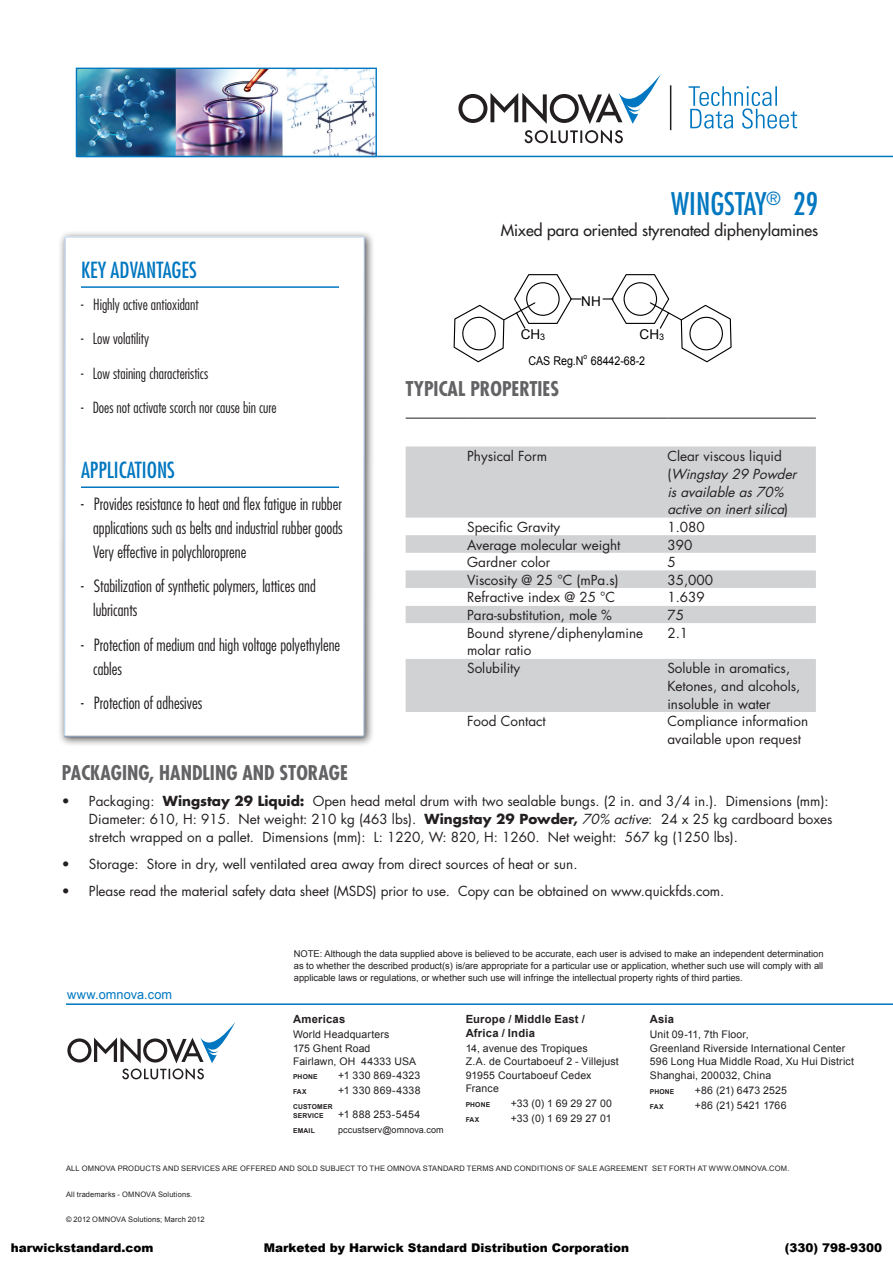
<style>
.page{position:relative;width:893px;height:1263px;background:#fff}
.page>*{position:absolute;margin:0;border:0;box-sizing:border-box;transform-origin:0 0}
.t1{font:condensed 30.3px "Futura Std";color:#0077c0}
.t2{font:condensed 21.6px "Futura Std";color:#0077c0}
.t3{font:700 condensed 19.8px "Futura Std";color:#636366}
.t4{font:300 condensed 16.5px/24px "Futura Std";color:#231f20}
.t5{font:500 15.75px "Futura Std";color:#231f20}
.t6{font:300 condensed 15px "Futura Std";color:#231f20}
.t7{font:13.5px/17.9px "Futura Std";color:#231f20}
.t8{font:italic 13.5px/17.9px "Futura Std";color:#231f20}
.t9{font:13.5px "Arial";color:#000}
.overview{font:12.75px "Arial";letter-spacing:.01em;color:#0077c0}
.t10{font:900 12px "Arial";color:#000}
.t11{font:12px "Arial";letter-spacing:-.005em;color:#000;scale:.89 1}
.location{font:700 11.25px/13.5px "Arial";letter-spacing:.02em;color:#231f20}
.location-2{font:10.5px/13.5px "Arial";letter-spacing:.015em;color:#231f20}
.location-3{font:10.5px "Arial";letter-spacing:-.005em;color:#231f20}
.t12{font:9.3px/12px "Arial";color:#231f20;text-align:justify}
.location-4{font:9px "Arial";letter-spacing:.01em;color:#231f20}
.location-5{font:7.5px "Arial";letter-spacing:.02em;color:#231f20}
.t13{font:7.5px "Arial";color:#000;scale:.89 1}
.location-6{font:700 6.75px/9px "Arial";letter-spacing:.025em;color:#231f20}
.s1{font-style:normal}
.s2{font-weight:700}
.s3{font-style:italic}
</style>
<div class="page">
<hr style="left:77px;top:156px;width:816px;height:1px;background:#0077c0">
<svg style="left:524px;top:130px;width:99px;height:14px"></svg>
<svg style="left:458px;top:74px;width:203px;height:50px"></svg>
<hr style="left:670px;top:85px;width:1px;height:45px;background:#231f20">
<img style="left:78px;top:70px;width:297px;height:85px">
<div style="left:76px;top:68px;width:301px;height:89px;border:1px solid #0077c0"></div>
<div style="left:57px;top:230px;width:318px;height:518px;background:#231f20;opacity:.75"></div>
<div style="left:61px;top:235px;width:307px;height:503px;background:#fff"></div>
<svg style="left:689px;top:86px;width:108px;height:43px"></svg>
<svg style="left:67px;top:1022px;width:168px;height:58px"></svg>
<hr style="left:66px;top:1003px;width:827px;height:2px;background:#0077c0">
<svg style="left:406px;top:446px;width:410px;height:266px;fill:#d1d2d4"></svg>
<svg style="left:406px;top:588px;width:410px;height:71px"></svg>
<hr style="left:406px;top:418px;width:61px;height:1px;background:#231f20">
<hr style="left:467px;top:418px;width:200px;height:1px;background:#231f20">
<hr style="left:667px;top:418px;width:149px;height:1px;background:#231f20">
<hr style="left:81px;top:286px;width:258px;height:2px;background:#0077c0">
<hr style="left:81px;top:486px;width:258px;height:2px;background:#0077c0">
<svg style="left:603px;top:274px;width:129px;height:89px"></svg>
<svg style="left:453px;top:274px;width:128px;height:89px"></svg>
<p class="t2" style="left:81px;top:257px;width:117px">KEY ADVANTAGES</p>
<p class="t6" style="left:81px;top:295px;width:119px">- Highly active antioxidant</p>
<p class="t6" style="left:81px;top:330px;width:69px">- Low volatility</p>
<p class="t6" style="left:81px;top:364px;width:129px">- Low staining characteristics</p>
<p class="t6" style="left:81px;top:399px;width:197px">- Does not activate scorch nor cause bin cure</p>
<p class="t2" style="left:81px;top:457px;width:95px">APPLICATIONS</p>
<p class="t4" style="left:93px;top:492px;width:251px;text-align:justify;text-indent:-12px">- Provides resistance to heat and flex fatigue in rubber applications such as belts and industrial rubber goods Very effective in polychloroprene</p>
<p class="t4" style="left:93px;top:574px;width:224px;text-indent:-12px">- Stabilization of synthetic polymers, lattices and lubricants</p>
<p class="t4" style="left:93px;top:633px;width:249px;text-indent:-12px">- Protection of medium and high voltage polyethylene cables</p>
<p class="t4" style="left:81px;top:691px;width:123px">- Protection of adhesives</p>
<p class="t1" style="left:671px;top:186px;width:148px">WINGSTAY<sup>®</sup> 29</p>
<p class="t5" style="left:501px;top:220px;width:319px">Mixed para oriented styrenated diphenylamines</p>
<p class="t9" style="left:581px;top:292px;width:21px">NH</p>
<p class="t9" style="left:521px;top:325px;width:26px">CH<sub>3</sub></p>
<p class="t9" style="left:640px;top:325px;width:26px">CH<sub>3</sub></p>
<p class="t11" style="left:528px;top:353px;width:63px">CAS Reg.N</p>
<p class="t13" style="left:583px;top:351px;width:6px">o</p>
<p class="t11" style="left:591px;top:353px;width:62px">68442-68-2</p>
<p class="t3" style="left:406px;top:377px;width:155px">TYPICAL PROPERTIES</p>
<p class="t7" style="left:467px;top:447px;width:82px">Physical Form</p>
<p class="t8" style="left:667px;top:447px;width:134px"><span class="s1">Clear viscous liquid<br>(</span> Wingstay 29 Powder isavailable as70% active on inertsilica<span class="s1">)</span></p>
<p class="t7" style="left:467px;top:518px;width:95px">Specific Gravity</p>
<p class="t7" style="left:667px;top:518px;width:39px">1.080</p>
<p class="t7" style="left:467px;top:536px;width:155px">Average molecular weight</p>
<p class="t7" style="left:667px;top:536px;width:26px">390</p>
<p class="t7" style="left:467px;top:553px;width:85px">Gardner color</p>
<p class="t7" style="left:667px;top:553px;width:10px">5</p>
<p class="t7" style="left:467px;top:571px;width:153px">Viscosity @ 25 °C (mPa.s)</p>
<p class="t7" style="left:667px;top:571px;width:47px">35,000</p>
<p class="t7" style="left:467px;top:589px;width:150px">Refractive index @ 25 °C</p>
<p class="t7" style="left:667px;top:589px;width:39px">1.639</p>
<p class="t7" style="left:467px;top:606px;width:146px">Para-substitution, mole %</p>
<p class="t7" style="left:667px;top:606px;width:18px">75</p>
<p class="t7" style="left:467px;top:624px;width:177px">Bound styrene/diphenylamine molar ratio</p>
<p class="t7" style="left:667px;top:624px;width:22px">2.1</p>
<p class="t7" style="left:467px;top:659px;width:55px">Solubility</p>
<p class="t7" style="left:667px;top:659px;width:134px">Soluble in aromatics,<br>Ketones, and alcohols, insoluble in water</p>
<p class="t7" style="left:467px;top:713px;width:80px">Food Contact</p>
<p class="t7" style="left:667px;top:713px;width:142px">Compliance information available upon request</p>
<p class="t3" style="left:62px;top:760px;width:287px">PACKAGING, HANDLING AND STORAGE</p>
<p class="t7" style="left:89px;top:793px;width:745px;text-indent:-27px">• Packaging: <span class="s2">Wingstay 29 Liquid:</span> Open head metal drum with two sealable bungs. (2 in. and 3/4 in.). Dimensions (mm):<br>Diameter: 610, H: 915. Net weight: 210 kg (463 lbs). <span class="s2">Wingstay 29 Powder,</span> <span class="s3">70% active</span>: 24 x 25 kg cardboard boxes stretch wrapped on a pallet. Dimensions (mm): L: 1220, W: 820, H: 1260. Net weight: 567 kg (1250 lbs).</p>
<p class="t7" style="left:62px;top:855px;width:517px">• Storage: Store in dry, well ventilated area away from direct sources of heat or sun.</p>
<p class="t7" style="left:62px;top:882px;width:664px">• Please read the material safety data sheet (MSDS) prior to use. Copy can be obtained on www.quickfds.com.</p>
<p class="overview" style="left:67px;top:986px;width:107px">www.omnova.com</p>
<p class="t12" style="left:294px;top:947px;width:531px">NOTE: Although the data supplied above is believed to be accurate, each user is advised to make an independent determination as to whether the described product(s) is/are appropriate for a particular use or application, whether such use will comply with all applicable laws or regulations, or whether such use will infringe the intellectual property rights of third parties.</p>
<p class="location" style="left:293px;top:1013px;width:54px">Americas</p>
<p class="location-2" style="left:293px;top:1028px;width:125px">World Headquarters<br>175 Ghent Road<br>Fairlawn, OH 44333 USA</p>
<p class="location-6" style="left:293px;top:1072px;width:26px">PHONE</p>
<p class="location-2" style="left:338px;top:1068px;width:84px">+1 330 869-4323</p>
<p class="location-6" style="left:293px;top:1087px;width:15px">FAX</p>
<p class="location-2" style="left:338px;top:1083px;width:84px">+1 330 869-4338</p>
<p class="location-6" style="left:293px;top:1102px;width:41px">CUSTOMER<br>SERVICE</p>
<p class="location-2" style="left:338px;top:1107px;width:84px">+1 888 253-5454</p>
<p class="location-6" style="left:293px;top:1126px;width:23px">EMAIL</p>
<p class="location-4" style="left:338px;top:1123px;width:107px">pccustserv@omnova.com</p>
<p class="location" style="left:466px;top:1013px;width:121px">Europe / Middle East /<br>Africa / India</p>
<p class="location-2" style="left:466px;top:1041px;width:155px">14, avenue des Tropiques<br>Z.A. de Courtaboeuf 2 - Villejust<br>91955 Courtaboeuf Cedex<br>France</p>
<p class="location-6" style="left:466px;top:1100px;width:26px">PHONE</p>
<p class="location-2" style="left:511px;top:1097px;width:103px">+33 (0) 1 69 29 27 00</p>
<p class="location-6" style="left:466px;top:1115px;width:15px">FAX</p>
<p class="location-2" style="left:511px;top:1112px;width:102px">+33 (0) 1 69 29 27 01</p>
<p class="location" style="left:650px;top:1013px;width:26px">Asia</p>
<p class="location-2" style="left:650px;top:1028px;width:206px">Unit 09-11, 7th Floor,<br>Greenland Riverside International Center<br>596 Long Hua Middle Road, Xu Hui District<br>Shanghai, 200032, China</p>
<p class="location-6" style="left:650px;top:1087px;width:26px">PHONE</p>
<p class="location-2" style="left:695px;top:1083px;width:93px">+86 (21) 6473 2525</p>
<p class="location-6" style="left:650px;top:1102px;width:15px">FAX</p>
<p class="location-3" style="left:695px;top:1098px;width:93px">+86 (21) 5421 1766</p>
<p class="location-5" style="left:66px;top:1164px;width:725px">ALL OMNOVA PRODUCTS AND SERVICES ARE OFFERED AND SOLD SUBJECT TO THE OMNOVA STANDARD TERMS AND CONDITIONS OF SALE AGREEMENT SET FORTH AT WWW.OMNOVA.COM.</p>
<p class="location-5" style="left:66px;top:1189px;width:128px">All trademarks - OMNOVA Solutions.</p>
<p class="location-5" style="left:66px;top:1215px;width:140px">© 2012 OMNOVA Solutions; March 2012</p>
<p class="t10" style="left:11px;top:1241px;width:144px">harwickstandard.com</p>
<p class="t10" style="left:264px;top:1241px;width:367px">Marketed by Harwick Standard Distribution Corporation</p>
<p class="t10" style="left:785px;top:1241px;width:99px">(330) 798-9300</p>
</div>
